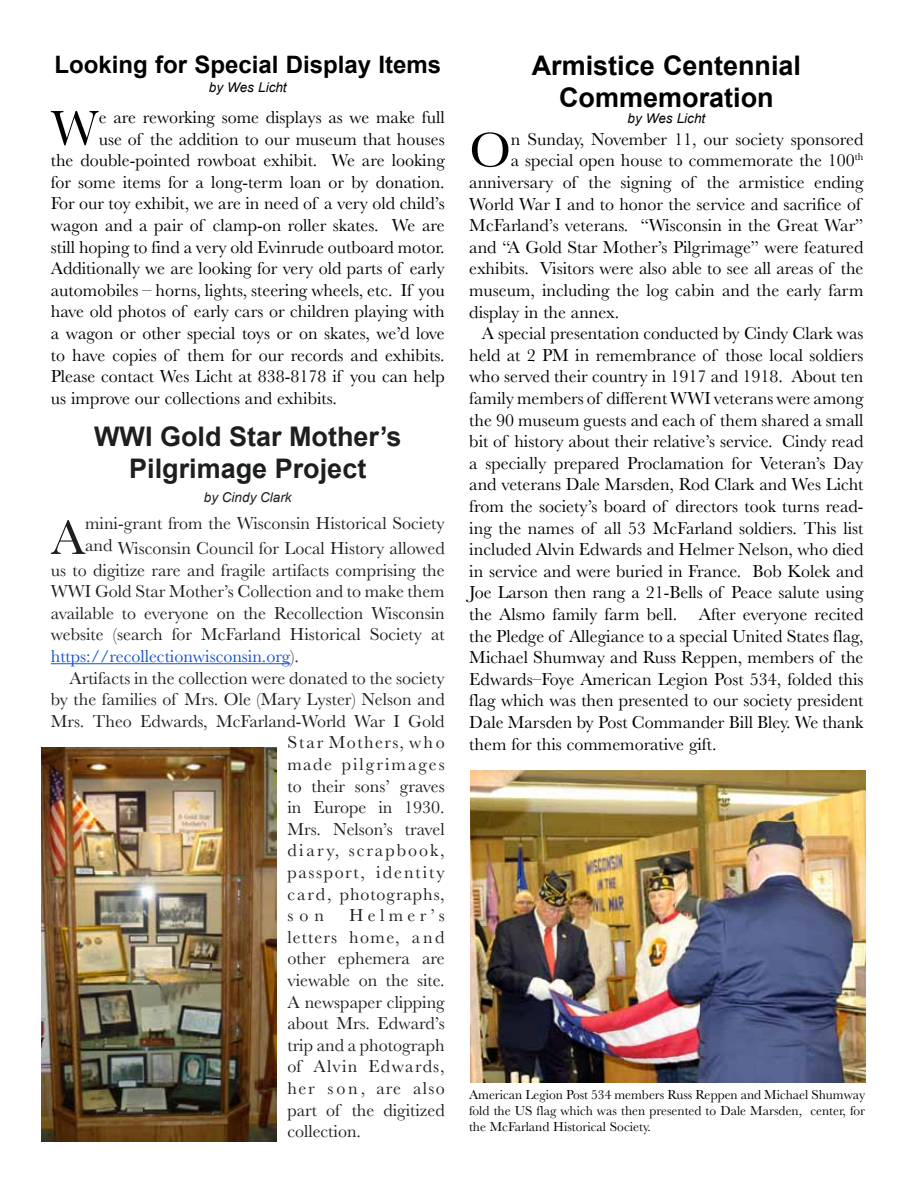
<style>
.page{position:relative;width:918px;height:1188px;background:#fff}
.page>*{position:absolute;margin:0;border:0;box-sizing:border-box;transform-origin:0 0}
.t1{font:50.55px "Baskerville";color:#000}
.t2{font:50.55px "Baskerville";color:#1d1e1f}
.t3{font:700 27px/32.4px "Arial";color:#1d1e1f;text-align:center}
.t4{font:700 27px/32.4px "Arial";color:#000;text-align:center}
.t5{font:700 24px "Arial";color:#000}
.t6{font:18px "Baskerville";color:#000}
.t7{font:18px/21.6px "Baskerville";color:#1d1e1f;text-align:justify}
.t8{font:18px "Baskerville";letter-spacing:.11em;color:#1d1e1f}
.t9{font:18px "Baskerville";letter-spacing:.1em;color:#1d1e1f}
.t10{font:18px "Baskerville";letter-spacing:.05em;color:#1d1e1f}
.t11{font:18px "Baskerville";letter-spacing:.09em;color:#1d1e1f}
.t12{font:13.5px/16.2px "Baskerville";color:#000;text-align:justify}
.t13{font:italic 13.5px "Arial";color:#000}
.t14{font:italic 13.5px "Arial";color:#1d1e1f}
.s1{color:#1652ca}
</style>
<div class="page">
<img style="left:471px;top:771px;width:395px;height:311px">
<hr style="left:51px;top:663px;width:239px;height:1px;background:#1652ca">
<img style="left:42px;top:748px;width:235px;height:393px">
<h3 class="t5" style="left:54px;top:48px;width:388px">Looking for Special Display Items</h3>
<p class="t13" style="left:209px;top:79px;width:79px">by Wes Licht</p>
<h1 class="t1" style="left:51px;top:96px;width:49px">W</h1>
<p class="t6" style="left:99px;top:106px;width:347px">e are reworking some displays as we make full</p>
<p class="t6" style="left:99px;top:127px;width:347px">use of the addition to our museum that houses</p>
<p class="t6" style="left:51px;top:149px;width:395px">the double-pointed rowboat exhibit. We are looking</p>
<p class="t6" style="left:51px;top:170px;width:395px">for some items for a long-term loan or by donation.</p>
<p class="t6" style="left:51px;top:192px;width:395px">For our toy exhibit, we are in need of a very old child’s</p>
<p class="t6" style="left:51px;top:214px;width:395px">wagon and a pair of clamp-on roller skates. We are</p>
<p class="t6" style="left:51px;top:235px;width:395px">still hoping to find a very old Evinrude outboard motor.</p>
<p class="t6" style="left:51px;top:257px;width:395px">Additionally we are looking for very old parts of early</p>
<p class="t6" style="left:51px;top:278px;width:395px">automobiles – horns, lights, steering wheels, etc. If you</p>
<p class="t6" style="left:51px;top:300px;width:395px">have old photos of early cars or children playing with</p>
<p class="t6" style="left:51px;top:322px;width:395px">a wagon or other special toys or on skates, we’d love</p>
<p class="t6" style="left:51px;top:343px;width:395px">to have copies of them for our records and exhibits.</p>
<p class="t6" style="left:51px;top:365px;width:395px">Please contact Wes Licht at 838-8178 if you can help</p>
<p class="t6" style="left:51px;top:386px;width:288px">us improve our collections and exhibits.</p>
<h2 class="t3" style="left:94px;top:421px;width:309px">WWI Gold Star Mother’s<br>Pilgrimage Project</h2>
<p class="t14" style="left:204px;top:488px;width:89px">by Cindy Clark</p>
<h1 class="t2" style="left:51px;top:505px;width:36px">A</h1>
<p class="t7" style="left:85px;top:511px;width:361px;line-height:24.6px">mini-grant from the Wisconsin Historical Society and Wisconsin Council for Local History allowed</p>
<p class="t7" style="left:51px;top:559px;width:395px">us to digitize rare and fragile artifacts comprising the WWI Gold Star Mother’s Collection and to make them available to everyone on the Recollection Wisconsin website (search for McFarland Historical Society at <span class="s1">https://recollectionwisconsin.org</span>).</p>
<p class="t7" style="left:70px;top:667px;width:377px">Artifacts in the collection were donated to the society</p>
<p class="t7" style="left:51px;top:689px;width:395px">by the families of Mrs. Ole (Mary Lyster) Nelson and</p>
<p class="t7" style="left:51px;top:710px;width:395px">Mrs. Theo Edwards, McFarland-World War I Gold</p>
<p class="t11" style="left:287px;top:731px;width:159px">Star Mothers, who</p>
<p class="t8" style="left:287px;top:753px;width:159px">made pilgrimages</p>
<p class="t7" style="left:287px;top:775px;width:159px">to their sons’ graves</p>
<p class="t7" style="left:287px;top:797px;width:159px">in Europe in 1930.</p>
<p class="t7" style="left:287px;top:818px;width:159px">Mrs. Nelson’s travel</p>
<p class="t8" style="left:287px;top:839px;width:159px">diary, scrapbook,</p>
<p class="t9" style="left:287px;top:861px;width:159px">passport, identity</p>
<p class="t10" style="left:287px;top:882px;width:159px">card, photographs,</p>
<p class="t7" style="left:287px;top:905px;width:38px">son</p>
<p class="t7" style="left:287px;top:905px;width:159px;text-indent:62px">Helmer’s letters home, and other ephemera are viewable on the site.<br>A newspaper clipping about Mrs. Edward’s trip and a photograph of Alvin Edwards, her son, are also part of the digitized collection.</p>
<h2 class="t4" style="left:532px;top:50px;width:271px">Armistice Centennial<br>Commemoration</h2>
<p class="t13" style="left:628px;top:110px;width:79px">by Wes Licht</p>
<h1 class="t1" style="left:469px;top:118px;width:43px">O</h1>
<p class="t6" style="left:511px;top:128px;width:354px">n Sunday, November 11, our society sponsored</p>
<p class="t6" style="left:511px;top:149px;width:354px">a special open house to commemorate the 100<sup>th</sup></p>
<p class="t6" style="left:469px;top:171px;width:396px">anniversary of the signing of the armistice ending</p>
<p class="t6" style="left:469px;top:192px;width:393px">World War I and to honor the service and sacrifice of</p>
<p class="t6" style="left:469px;top:214px;width:396px">McFarland’s veterans. “Wisconsin in the Great War”</p>
<p class="t6" style="left:469px;top:236px;width:396px">and “A Gold Star Mother’s Pilgrimage” were featured</p>
<p class="t6" style="left:469px;top:257px;width:396px">exhibits. Visitors were also able to see all areas of the</p>
<p class="t6" style="left:469px;top:279px;width:396px">museum, including the log cabin and the early farm</p>
<p class="t6" style="left:469px;top:300px;width:152px">display in the annex.</p>
<p class="t6" style="left:482px;top:322px;width:383px">A special presentation conducted by Cindy Clark was</p>
<p class="t6" style="left:469px;top:344px;width:396px">held at 2 PM in remembrance of those local soldiers</p>
<p class="t6" style="left:469px;top:365px;width:396px">who served their country in 1917 and 1918. About ten</p>
<p class="t6" style="left:469px;top:387px;width:396px">family members of different WWI veterans were among</p>
<p class="t6" style="left:469px;top:408px;width:396px">the 90 museum guests and each of them shared a small</p>
<p class="t6" style="left:469px;top:430px;width:396px">bit of history about their relative’s service. Cindy read</p>
<p class="t6" style="left:469px;top:452px;width:396px">a specially prepared Proclamation for Veteran’s Day</p>
<p class="t6" style="left:469px;top:473px;width:396px">and veterans Dale Marsden, Rod Clark and Wes Licht</p>
<p class="t6" style="left:469px;top:495px;width:396px">from the society’s board of directors took turns read-</p>
<p class="t6" style="left:469px;top:516px;width:396px">ing the names of all 53 McFarland soldiers. This list</p>
<p class="t6" style="left:469px;top:538px;width:396px">included Alvin Edwards and Helmer Nelson, who died</p>
<p class="t6" style="left:469px;top:560px;width:396px">in service and were buried in France. Bob Kolek and</p>
<p class="t6" style="left:469px;top:581px;width:396px">Joe Larson then rang a 21-Bells of Peace salute using</p>
<p class="t6" style="left:469px;top:603px;width:396px">the Alsmo family farm bell. After everyone recited</p>
<p class="t6" style="left:469px;top:624px;width:396px">the Pledge of Allegiance to a special United States flag,</p>
<p class="t6" style="left:469px;top:646px;width:396px">Michael Shumway and Russ Reppen, members of the</p>
<p class="t6" style="left:469px;top:668px;width:396px">Edwards–Foye American Legion Post 534, folded this</p>
<p class="t6" style="left:469px;top:689px;width:396px">flag which was then presented to our society president</p>
<p class="t6" style="left:469px;top:711px;width:396px">Dale Marsden by Post Commander Bill Bley. We thank</p>
<p class="t6" style="left:469px;top:732px;width:249px">them for this commemorative gift.</p>
<p class="t12" style="left:469px;top:1087px;width:398px">American Legion Post 534 members Russ Reppen and Michael Shumway fold the US flag which was then presented to Dale Marsden, center, for the McFarland Historical Society.</p>
</div>
